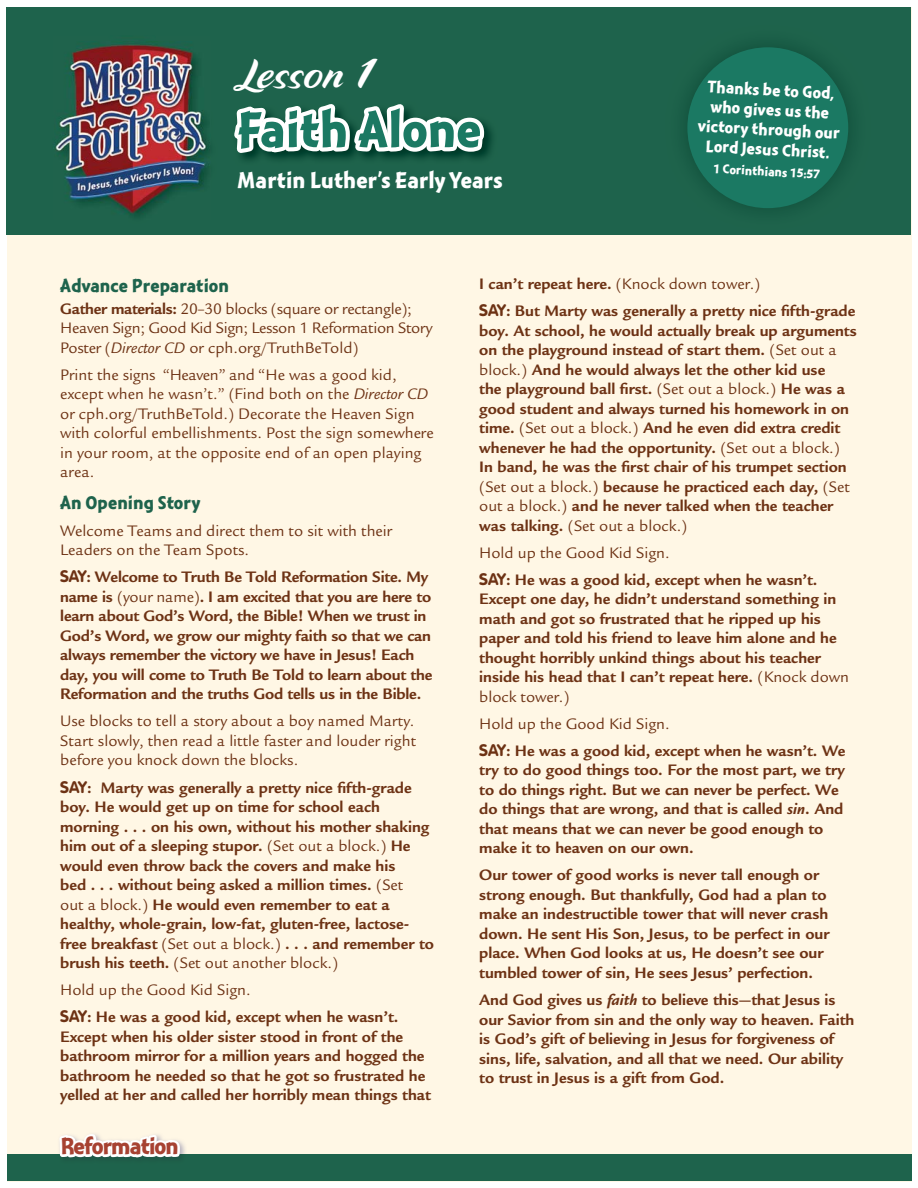
<style>
.page{position:relative;width:918px;height:1188px;background:#fff}
.page>*{position:absolute;margin:0;border:0;box-sizing:border-box;transform-origin:0 0}
.t1{font:52.5px "Montara Bold Gothic";color:#1b7963}
.t2{font:36px "Zarscript";letter-spacing:.05em;color:#fff}
.t3{font:24.3px "Montara Bold Gothic";letter-spacing:-.04em;color:#a74232}
.t4{font:24px "Montara Bold Gothic";color:#fff}
.t5{font:19.5px "Montara Bold Gothic";color:#1e634c}
.t6{font:17.55px/19.8px "Montara Bold Gothic";color:#fff;text-align:center}
.t7{font:700 16.5px/19.5px "Legacy Sans Std";color:#6d3214}
.t8{font:16.5px/19.5px "Legacy Sans Std";color:#6d3214}
.t9{font:16.5px/19.5px "Legacy Sans Std";letter-spacing:-.02em;color:#6d3214}
.t10{font:13.5px "Montara Bold Gothic";color:#fff}
.s1{font-weight:700}
.s2{font-style:italic}
.s3{font-family:"VAG Rounded Std"}
.s4{font-weight:400}
</style>
<div class="page">
<div style="left:7px;top:7px;width:904px;height:1174px;background:#fff7e5"></div>
<div style="left:7px;top:7px;width:904px;height:227px;background:#1e634c"></div>
<div style="left:7px;top:1154px;width:904px;height:27px;background:#1e634c"></div>
<img style="left:182px;top:1143px;width:3px;height:11px">
<svg style="left:59px;top:1134px;width:123px;height:25px"></svg>
<img style="left:242px;top:113px;width:251px;height:47px">
<svg style="left:234px;top:104px;width:177px;height:54px"></svg>
<div style="left:399px;top:118px;width:32px;height:34px;border:8px solid #fff;border-radius:50%"></div>
<div style="left:407px;top:124px;width:16px;height:21px;border:8px solid #fff;border-radius:50%"></div>
<svg style="left:421px;top:113px;width:67px;height:43px"></svg>
<img style="left:55px;top:44px;width:155px;height:172px">
<img style="left:686px;top:46px;width:164px;height:163px">
<div style="left:687px;top:47px;width:161px;height:161px;background:#1b7963;border-radius:50%"></div>
<h2 class="t2" style="left:238px;top:54px;width:136px">Lesson 1</h2>
<h1 class="t1" style="left:238px;top:109px;width:245px">Faith Alone</h1>
<h3 class="t4" style="left:238px;top:170px;width:267px">Martin Luther’s Early Years</h3>
<p class="t6" style="left:700px;top:77px;width:144px;rotate:3deg">Thanks be to God, who gives us the victory through our<br>Lord Jesus Christ.</p>
<p class="t10" style="left:714px;top:163px;width:108px;rotate:3deg">1 Corinthians 15:57</p>
<p class="t5" style="left:60px;top:278px;width:170px">Advance Preparation</p>
<p class="t9" style="left:60px;top:300px;width:374px"><span class="s1">Gather materials:</span> 20–30 blocks (square or rectangle);<br>Heaven Sign; Good Kid Sign; Lesson 1 Reformation Story<br>Poster (<span class="s2">Director CD</span> or cph.org/TruthBeTold)</p>
<p class="t8" style="left:60px;top:366px;width:375px">Print the signs “Heaven” and “He was a good kid, except when he wasn’t.” (Find both on the <span class="s2">Director CD </span>or cph.org/TruthBeTold.) Decorate the Heaven Sign with colorful embellishments. Post the sign somewhere in your room, at the opposite end of an open playing area.</p>
<p class="t5" style="left:60px;top:495px;width:142px">An Opening Story</p>
<p class="t8" style="left:60px;top:522px;width:334px">Welcome Teams and direct them to sit with their<br>Leaders on the Team Spots.</p>
<p class="t7" style="left:60px;top:569px;width:374px"><span class="s3">SAY</span>: Welcome to Truth Be Told Reformation Site. My name is <span class="s4">(your name)</span>. I am excited that you are here to learn about God’s Word, the Bible! When we trust in God’s Word, we grow our mighty faith so that we can always remember the victory we have in Jesus! Each day, you will come to Truth Be Told to learn about the Reformation and the truths God tells us in the Bible.</p>
<p class="t8" style="left:60px;top:713px;width:358px;text-align:justify">Use blocks to tell a story about a boy named Marty.<br>Start slowly, then read a little faster and louder right before you knock down the blocks.</p>
<p class="t7" style="left:60px;top:779px;width:375px"><span class="s3">SAY</span>: Marty was generally a pretty nice fifth-grade boy. He would get up on time for school each morning . . . on his own, without his mother shaking him out of a sleeping stupor. <span class="s4">(Set out a block.)</span> He would even throw back the covers and make his<br>bed . . . without being asked a million times. <span class="s4">(Set<br>out a block.)</span> He would even remember to eat a healthy, whole-grain, low-fat, gluten-free, lactose&shy;free breakfast <span class="s4">(Set out a block.)</span> . . . and remember to brush his teeth. <span class="s4">(Set out another block.)</span></p>
<p class="t7" style="left:60px;top:978px;width:340px;line-height:27px"><span class="s4">Hold up the Good Kid Sign.<br></span><span class="s3">SAY</span>: He was a good kid, except when he wasn’t.</p>
<p class="t7" style="left:60px;top:1028px;width:372px">Except when his older sister stood in front of the bathroom mirror for a million years and hogged the bathroom he needed so that he got so frustrated he yelled at her and called her horribly mean things that</p>
<h3 class="t3" style="left:61px;top:1137px;width:120px">Reformation</h3>
<p class="t7" style="left:479px;top:272px;width:378px;line-height:27px">I can’t repeat here. <span class="s4">(Knock down tower.)<br></span><span class="s3">SAY</span>: But Marty was generally a pretty nice fifth-grade</p>
<p class="t7" style="left:479px;top:322px;width:379px">boy. At school, he would actually break up arguments on the playground instead of start them. <span class="s4">(Set out a block.)</span> And he would always let the other kid use<br>the playground ball first. <span class="s4">(Set out a block.)</span> He was a good student and always turned his homework in on time. <span class="s4">(Set out a block.)</span> And he even did extra credit whenever he had the opportunity. <span class="s4">(Set out a block.)<br></span>In band, he was the first chair of his trumpet section <span class="s4">(Set out a block.)</span> because he practiced each day, <span class="s4">(Set out a block.)</span> and he never talked when the teacher was talking. <span class="s4">(Set out a block.)</span></p>
<p class="t7" style="left:479px;top:540px;width:340px;line-height:27px"><span class="s4">Hold up the Good Kid Sign.<br></span><span class="s3">SAY</span>: He was a good kid, except when he wasn’t.</p>
<p class="t7" style="left:479px;top:590px;width:371px">Except one day, he didn’t understand something in math and got so frustrated that he ripped up his paper and told his friend to leave him alone and he thought horribly unkind things about his teacher inside his head that I can’t repeat here. <span class="s4">(Knock down block tower.)</span></p>
<p class="t7" style="left:479px;top:711px;width:368px;line-height:27px"><span class="s4">Hold up the Good Kid Sign.<br></span><span class="s3">SAY</span>: He was a good kid, except when he wasn’t. We</p>
<p class="t7" style="left:479px;top:762px;width:367px">try to do good things too. For the most part, we try to do things right. But we can never be perfect. We do things that are wrong, and that is called <span class="s2">sin</span>. And that means that we can never be good enough to make it to heaven on our own.</p>
<p class="t7" style="left:479px;top:867px;width:352px">Our tower of good works is never tall enough or strong enough. But thankfully, God had a plan to make an indestructible tower that will never crash down. He sent His Son, Jesus, to be perfect in our place. When God looks at us, He doesn’t see our tumbled tower of sin, He sees Jesus’ perfection.</p>
<p class="t7" style="left:479px;top:991px;width:377px">And God gives us <span class="s2">faith</span> to believe this—that Jesus is our Savior from sin and the only way to heaven. Faith is God’s gift of believing in Jesus for forgiveness of sins, life, salvation, and all that we need. Our ability to trust in Jesus is a gift from God.</p>
</div>
